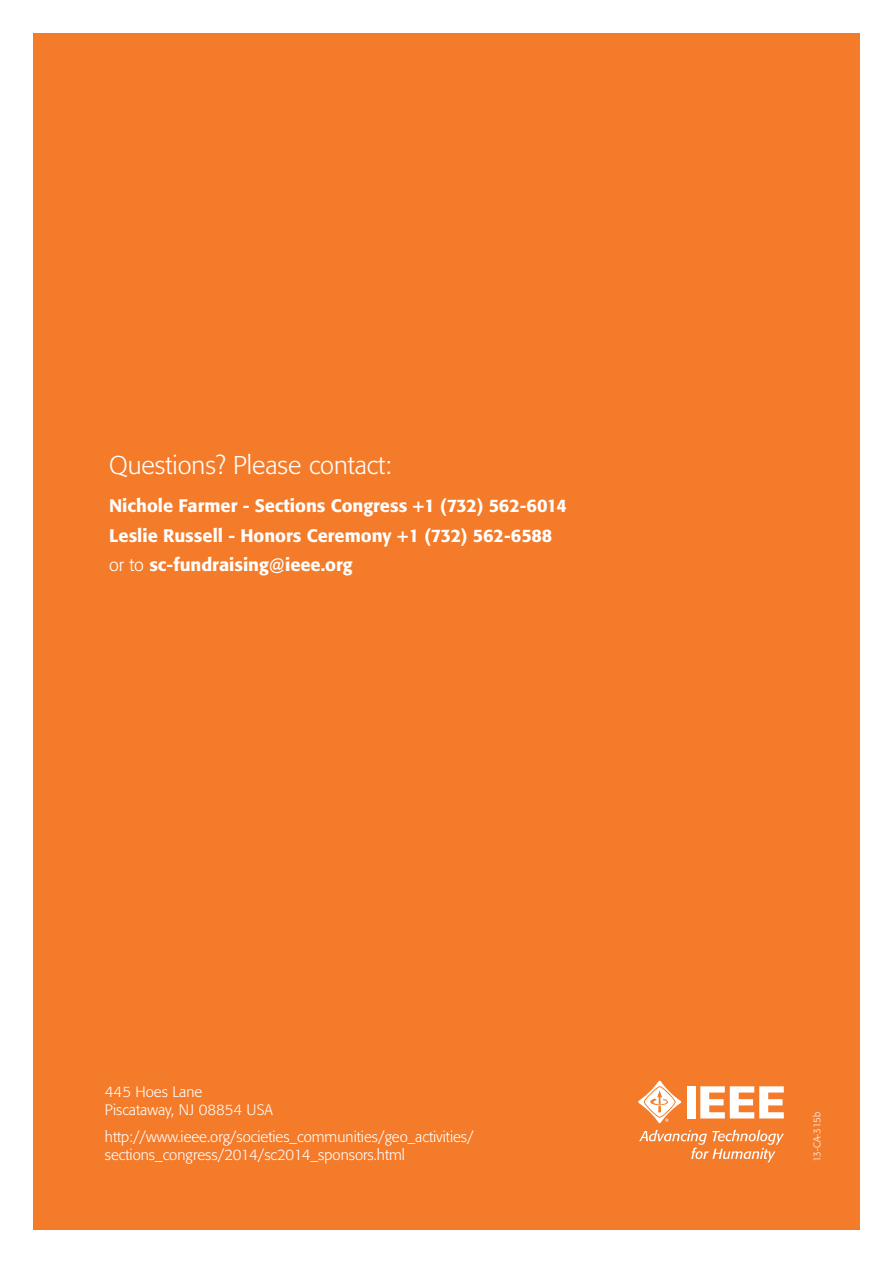
<style>
.page{position:relative;width:893px;height:1263px;background:#fff}
.page>*{position:absolute;margin:0;border:0;box-sizing:border-box;transform-origin:0 0}
.t1{font:300 25.5px "Formata";color:#fff}
.t2{font:500 18px/29.4px "Formata";color:#fff}
.t3{font:300 15px/18px "Formata";color:#fff}
.t4{font:300 9.75px "Formata";letter-spacing:-.02em;color:#fff}
.s1{font-weight:300}
</style>
<div class="page">
<div style="left:33px;top:33px;width:827px;height:1197px;background:#f47b29"></div>
<svg style="left:639px;top:1130px;width:145px;height:32px"></svg>
<div style="left:687px;top:1086px;width:9px;height:32px;background:#fff"></div>
<svg style="left:700px;top:1086px;width:84px;height:32px"></svg>
<svg style="left:638px;top:1081px;width:43px;height:42px"></svg>
<h1 class="t1" style="left:109px;top:450px;width:284px">Questions? Please contact:</h1>
<p class="t2" style="left:109px;top:491px;width:459px">Nichole Farmer - Sections Congress +1 (732) 562-6014<br>Leslie Russell - Honors Ceremony +1 (732) 562-6588 <span class="s1">or to</span> sc-fundraising@ieee.org</p>
<p class="t3" style="left:105px;top:1083px;width:170px">445 Hoes Lane<br>Piscataway, NJ 08854 USA</p>
<p class="t3" style="left:105px;top:1128px;width:370px">http://www.ieee.org/societies_communities/geo_activities/ sections_congress/2014/sc2014_sponsors.html</p>
<p class="t4" style="left:811px;top:1162px;width:52px;rotate:-90deg">13-CA-315b</p>
</div>
